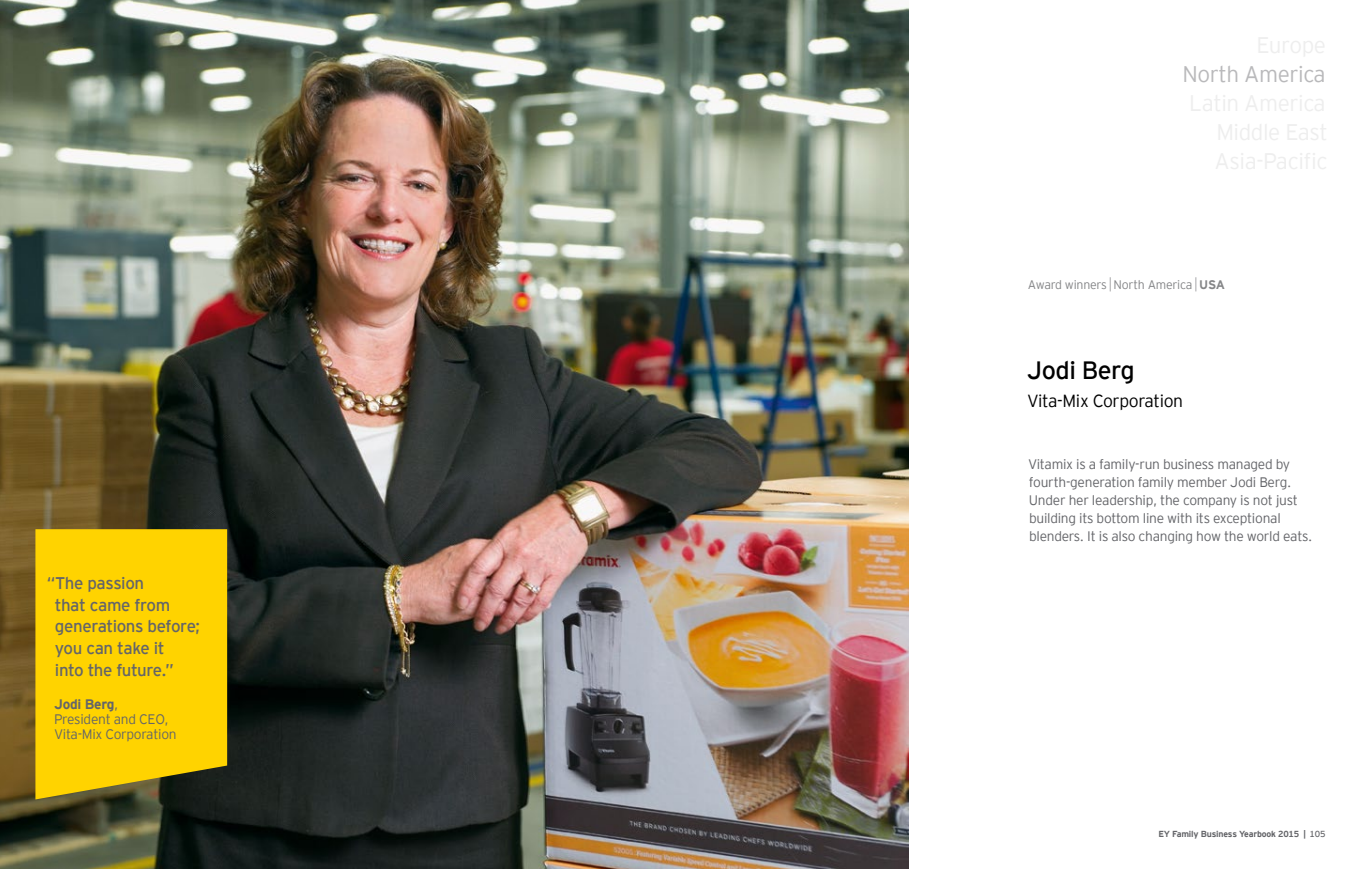
<style>
.page{position:relative;width:1361px;height:869px;background:#fff}
.page>*{position:absolute;margin:0;border:0;box-sizing:border-box;transform-origin:0 0}
.t1{font:25px "EY Interstate";letter-spacing:-.02em;color:#000}
.t2{font:300 22.5px "EY Interstate";letter-spacing:-.02em;color:#b9b9bb}
.t3{font:300 17.5px "EY Interstate";letter-spacing:-.02em;color:#000}
.t4{font:16.88px/21.6px "EY Interstate";letter-spacing:-.025em;color:#646569}
.t5{font:300 13.75px/17.9px "EY Interstate";letter-spacing:-.02em;color:#646569}
.t6{font:300 12.38px "EY Interstate";letter-spacing:-.02em;color:#858688}
.t7{font:700 8.75px "EY Interstate";letter-spacing:-.02em;color:#646569}
.s1{font-weight:700}
.s2{font-weight:400}
</style>
<div class="page">
<svg style="left:1109px;top:277px;width:2px;height:14px"></svg>
<svg style="left:1195px;top:277px;width:1px;height:14px"></svg>
<img style="left:0;top:1px;width:908px;height:867px">
<svg style="left:35px;top:529px;width:192px;height:270px;background:#efc603"></svg>
<p class="t4" style="left:55px;top:572px;width:147px;text-indent:-8px">“The passion<br>that came from generations before; you can take it<br>into the future.”</p>
<p class="t5" style="left:54px;top:696px;width:124px;line-height:15px"><span class="s1">Jodi Berg</span>,<br>President and CEO,<br>Vita-Mix Corporation</p>
<h2 class="t2" style="left:1182px;top:61px;width:145px">North America</h2>
<p class="t6" style="left:1028px;top:277px;width:198px">Award winners North America <span class="s1">USA</span></p>
<h1 class="t1" style="left:1027px;top:355px;width:109px">Jodi Berg</h1>
<p class="t3" style="left:1027px;top:390px;width:158px">Vita-Mix Corporation</p>
<p class="t5" style="left:1028px;top:455px;width:286px">Vitamix is a family-run business managed by fourth-generation family member Jodi Berg.<br>Under her leadership, the company is not just building its bottom line with its exceptional blenders. It is also changing how the world eats.</p>
<p class="t7" style="left:1158px;top:828px;width:169px">EY Family Business Yearbook 2015 | <span class="s2">105</span></p>
</div>
